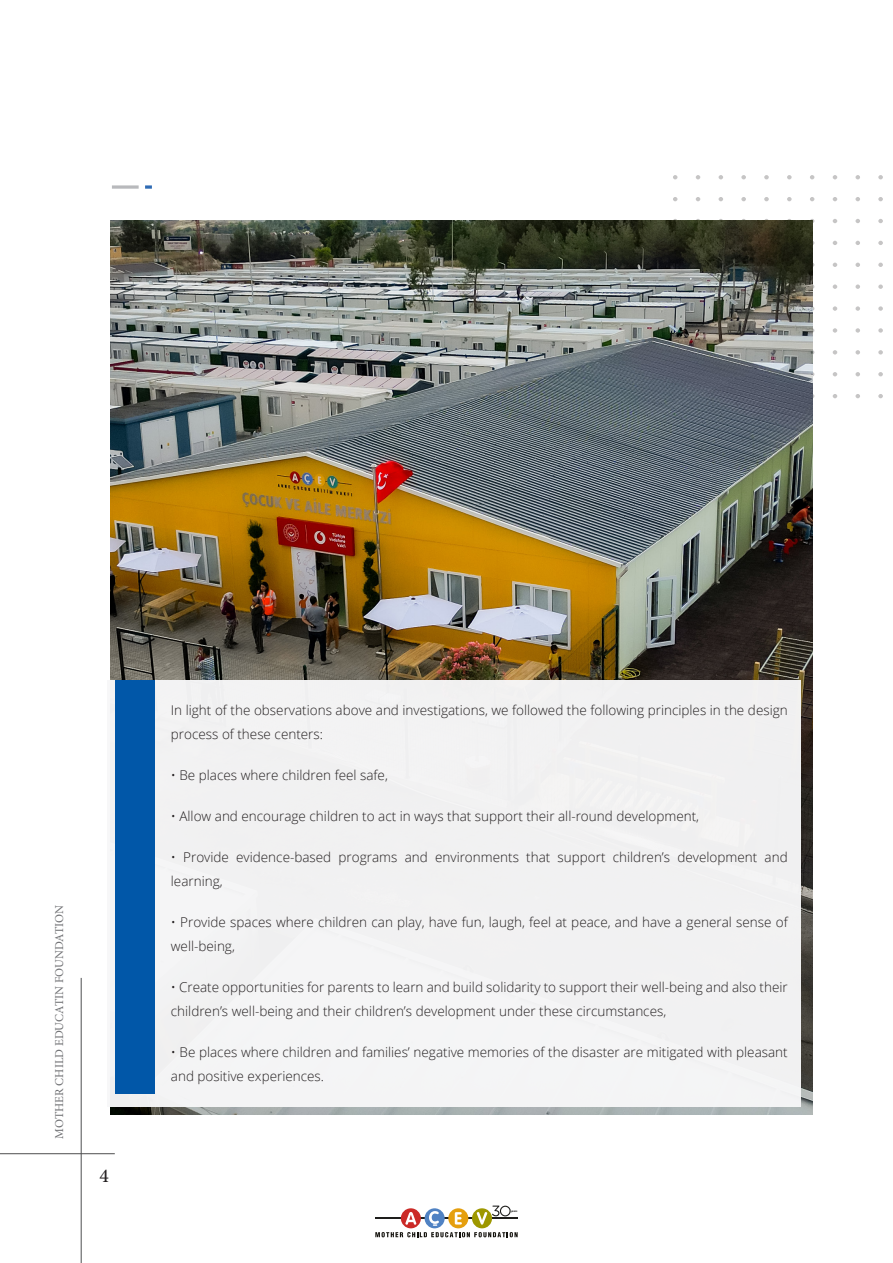
<style>
.page{position:relative;width:893px;height:1263px;background:#fff}
.page>*{position:absolute;margin:0;border:0;box-sizing:border-box;transform-origin:0 0}
.t1{font:500 19.5px "Minion Pro";color:#231f20}
.t2{font:300 13.5px/24px "Open Sans";color:#231f20}
.t3{font:12px "Minion Pro";color:#6f7073}
.t4{font:700 2.7px "Gotham Rounded";letter-spacing:-.055em;color:#1d1d1b}
</style>
<div class="page">
<svg style="left:673px;top:175px;width:4px;height:4px"></svg>
<svg style="left:696px;top:175px;width:4px;height:4px"></svg>
<svg style="left:719px;top:175px;width:4px;height:4px"></svg>
<svg style="left:741px;top:175px;width:5px;height:4px"></svg>
<svg style="left:764px;top:175px;width:5px;height:4px"></svg>
<svg style="left:787px;top:175px;width:5px;height:4px"></svg>
<svg style="left:810px;top:175px;width:4px;height:4px"></svg>
<svg style="left:833px;top:175px;width:4px;height:4px"></svg>
<svg style="left:855px;top:175px;width:5px;height:4px"></svg>
<svg style="left:878px;top:175px;width:5px;height:4px"></svg>
<svg style="left:673px;top:197px;width:4px;height:4px"></svg>
<svg style="left:696px;top:197px;width:4px;height:4px"></svg>
<svg style="left:719px;top:197px;width:4px;height:4px"></svg>
<svg style="left:741px;top:197px;width:5px;height:4px"></svg>
<svg style="left:764px;top:197px;width:5px;height:4px"></svg>
<svg style="left:787px;top:197px;width:5px;height:4px"></svg>
<svg style="left:810px;top:197px;width:4px;height:4px"></svg>
<svg style="left:833px;top:197px;width:4px;height:4px"></svg>
<svg style="left:855px;top:197px;width:5px;height:4px"></svg>
<svg style="left:878px;top:197px;width:5px;height:4px"></svg>
<svg style="left:810px;top:219px;width:4px;height:4px"></svg>
<svg style="left:833px;top:219px;width:4px;height:4px"></svg>
<svg style="left:855px;top:219px;width:5px;height:4px"></svg>
<svg style="left:878px;top:219px;width:5px;height:4px"></svg>
<svg style="left:833px;top:241px;width:4px;height:4px"></svg>
<svg style="left:855px;top:241px;width:5px;height:4px"></svg>
<svg style="left:878px;top:241px;width:5px;height:4px"></svg>
<svg style="left:833px;top:263px;width:4px;height:4px"></svg>
<svg style="left:855px;top:263px;width:5px;height:4px"></svg>
<svg style="left:878px;top:263px;width:5px;height:4px"></svg>
<svg style="left:833px;top:284px;width:4px;height:5px"></svg>
<svg style="left:855px;top:284px;width:5px;height:5px"></svg>
<svg style="left:878px;top:284px;width:5px;height:5px"></svg>
<svg style="left:833px;top:306px;width:4px;height:5px"></svg>
<svg style="left:855px;top:306px;width:5px;height:5px"></svg>
<svg style="left:878px;top:306px;width:5px;height:5px"></svg>
<svg style="left:833px;top:328px;width:4px;height:5px"></svg>
<svg style="left:855px;top:328px;width:5px;height:5px"></svg>
<svg style="left:878px;top:328px;width:5px;height:5px"></svg>
<svg style="left:833px;top:350px;width:4px;height:4px"></svg>
<svg style="left:855px;top:350px;width:5px;height:4px"></svg>
<svg style="left:878px;top:350px;width:5px;height:4px"></svg>
<svg style="left:833px;top:372px;width:4px;height:4px"></svg>
<svg style="left:855px;top:372px;width:5px;height:4px"></svg>
<svg style="left:878px;top:372px;width:5px;height:4px"></svg>
<svg style="left:833px;top:394px;width:4px;height:4px"></svg>
<svg style="left:855px;top:394px;width:5px;height:4px"></svg>
<svg style="left:878px;top:394px;width:5px;height:4px"></svg>
<svg style="left:112px;top:185px;width:27px;height:4px"></svg>
<svg style="left:145px;top:185px;width:7px;height:4px"></svg>
<img style="left:111px;top:221px;width:701px;height:893px">
<div style="left:107px;top:680px;width:693px;height:427px;background:#f7f7f8"></div>
<div style="left:115px;top:680px;width:40px;height:414px;background:#0157a8"></div>
<hr style="left:81px;top:978px;width:1px;height:285px;background:#4e4f50">
<hr style="left:0;top:1153px;width:115px;height:1px;background:#4e4f50">
<hr style="left:375px;top:1218px;width:143px;height:1px;background:#1e1e1c">
<div style="left:425px;top:1208px;width:20px;height:20px;background:#5082c3;border-radius:50%"></div>
<svg style="left:448px;top:1208px;width:20px;height:20px"></svg>
<div style="left:472px;top:1208px;width:20px;height:20px;background:#9e9800;border-radius:50%"></div>
<div style="left:401px;top:1208px;width:20px;height:20px;background:#cb2a27;border-radius:50%"></div>
<svg style="left:405px;top:1212px;width:11px;height:13px"></svg>
<svg style="left:455px;top:1212px;width:7px;height:12px"></svg>
<svg style="left:429px;top:1211px;width:10px;height:15px"></svg>
<svg style="left:375px;top:1232px;width:143px;height:5px"></svg>
<svg style="left:477px;top:1205px;width:34px;height:20px"></svg>
<p class="t3" style="left:51px;top:1138px;width:235px;rotate:-90deg">MOTHER CHILD EDUCATIN FOUNDATION</p>
<h1 class="t1" style="left:99px;top:1163px;width:11px">4</h1>
<p class="t2" style="left:171px;top:698px;width:618px">In light of the observations above and investigations, we followed the following principles in the design process of these centers:</p>
<p class="t2" style="left:171px;top:763px;width:219px">• Be places where children feel safe,</p>
<p class="t2" style="left:171px;top:804px;width:530px">• Allow and encourage children to act in ways that support their all-round development,</p>
<p class="t2" style="left:171px;top:845px;width:618px">• Provide evidence-based programs and environments that support children’s development and learning,</p>
<p class="t2" style="left:171px;top:910px;width:618px">• Provide spaces where children can play, have fun, laugh, feel at peace, and have a general sense of well-being,</p>
<p class="t2" style="left:171px;top:975px;width:618px">• Create opportunities for parents to learn and build solidarity to support their well-being and also their children’s well-being and their children’s development under these circumstances,</p>
<p class="t2" style="left:171px;top:1040px;width:618px">• Be places where children and families’ negative memories of the disaster are mitigated with pleasant and positive experiences.</p>
<p class="t4" style="left:511px;top:1209px;width:8px">years</p>
</div>
